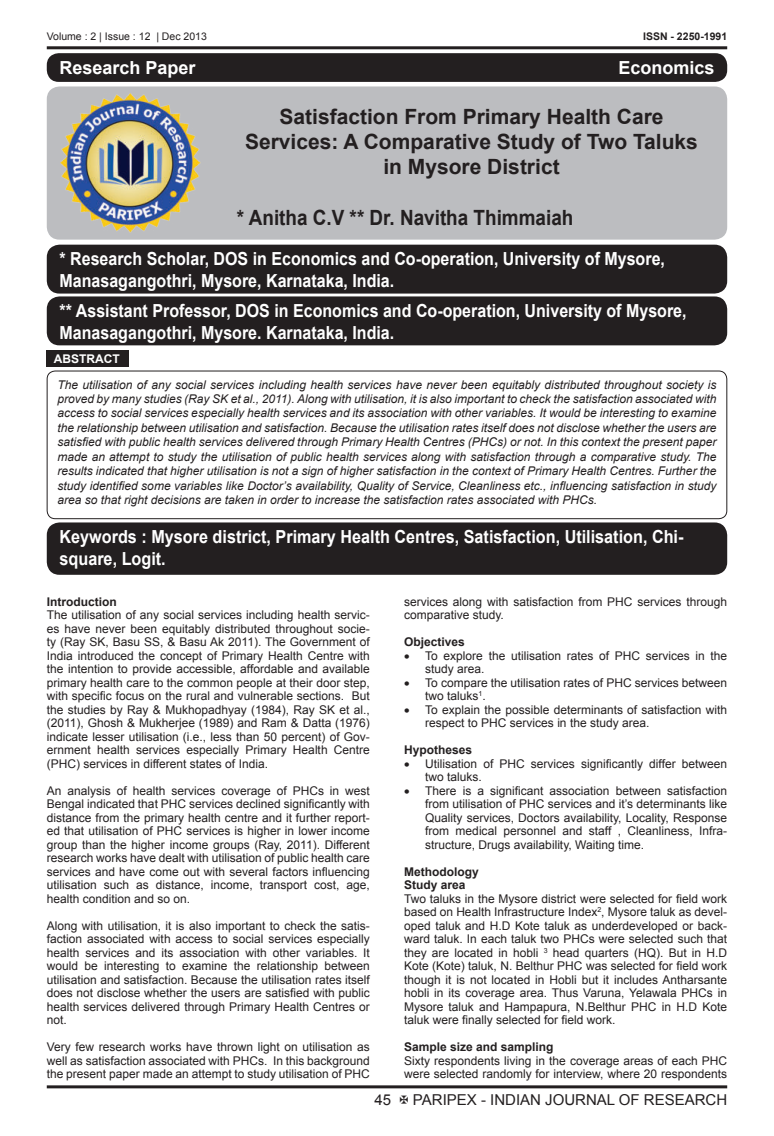
<style>
.page{position:relative;width:774px;height:1136px;background:#fff}
.page>*{position:absolute;margin:0;border:0;box-sizing:border-box;transform-origin:0 0}
.t1{font:700 21px/25.2px "Arial";color:#231f20;text-align:center}
.t2{font:700 21px "Arial";color:#231f20;scale:.9 1}
.t3{font:700 18px/21.6px "Arial";color:#fff;scale:.89 1}
.t4{font:700 18px/21.6px "Arial";color:#fff;scale:.9 1}
.t5{font:700 18px "Arial";color:#fff}
.t6{font:15px "Arial";color:#231f20}
.t7{font:12px/13.5px "Arial";color:#231f20;text-align:justify}
.t8{font:italic 12px/14.4px "Arial";color:#231f20;text-align:justify}
.t9{font:700 12px/13.5px "Arial";color:#231f20}
.t10{font:700 12px "Arial";color:#fff}
.t11{font:10.5px "Arial";color:#231f20}
.t12{font:700 10.5px "Arial";color:#231f20}
</style>
<div class="page">
<hr style="left:47px;top:46px;width:680px;height:3px;background:#231f20">
<hr style="left:47px;top:1085px;width:680px;height:3px;background:#231f20">
<div style="left:47px;top:86px;width:680px;height:153px;background:#bcbdc0;border-radius:13px"></div>
<div style="left:47px;top:53px;width:680px;height:29px;background:#231f20;border-radius:12px"></div>
<img style="left:61px;top:93px;width:139px;height:140px">
<div style="left:47px;top:244px;width:680px;height:49px;background:#231f20;border-radius:13px"></div>
<div style="left:47px;top:296px;width:680px;height:49px;background:#231f20;border-radius:13px"></div>
<div style="left:47px;top:370px;width:680px;height:149px;border:1px solid #231f20;border-radius:8px"></div>
<div style="left:47px;top:350px;width:82px;height:17px;background:#231f20"></div>
<div style="left:47px;top:522px;width:680px;height:52px;background:#231f20;border-radius:13px"></div>
<p class="t11" style="left:47px;top:33px;width:162px">Volume : 2 | Issue : 12 | Dec 2013</p>
<p class="t12" style="left:643px;top:33px;width:86px">ISSN - 2250-1991</p>
<h2 class="t5" style="left:60px;top:61px;width:138px">Research Paper</h2>
<h2 class="t5" style="left:618px;top:61px;width:98px">Economics</h2>
<h1 class="t1" style="left:245px;top:106px;width:454px">Satisfaction From Primary Health Care<br>Services: A Comparative Study of Two Taluks in Mysore District</h1>
<h1 class="t2" style="left:237px;top:209px;width:375px">* Anitha C.V ** Dr. Navitha Thimmaiah</h1>
<h2 class="t3" style="left:60px;top:249px;width:682px">* Research Scholar, DOS in Economics and Co-operation, University of Mysore,<br>Manasagangothri, Mysore, Karnataka, India.</h2>
<h2 class="t3" style="left:60px;top:301px;width:706px">** Assistant Professor, DOS in Economics and Co-operation, University of Mysore,<br>Manasagangothri, Mysore. Karnataka, India.</h2>
<p class="t10" style="left:54px;top:354px;width:67px">ABSTRACT</p>
<p class="t8" style="left:57px;top:378px;width:661px">The utilisation of any social services including health services have never been equitably distributed throughout society is proved by many studies (Ray SK et al., 2011). Along with utilisation, it is also important to check the satisfaction associated with access to social services especially health services and its association with other variables. It would be interesting to examine the relationship between utilisation and satisfaction. Because the utilisation rates itself does not disclose whether the users are satisfied with public health services delivered through Primary Health Centres (PHCs) or not. In this context the present paper made an attempt to study the utilisation of public health services along with satisfaction through a comparative study. The results indicated that higher utilisation is not a sign of higher satisfaction in the context of Primary Health Centres. Further the study identified some variables like Doctor’s availability, Quality of Service, Cleanliness etc., influencing satisfaction in study area so that right decisions are taken in order to increase the satisfaction rates associated with PHCs.</p>
<h2 class="t4" style="left:60px;top:527px;width:695px">Keywords : Mysore district, Primary Health Centres, Satisfaction, Utilisation, Chi&shy;square, Logit.</h2>
<p class="t9" style="left:47px;top:595px;width:71px">Introduction</p>
<p class="t7" style="left:47px;top:609px;width:325px">The utilisation of any social services including health servic&shy;es have never been equitably distributed throughout socie&shy;ty (Ray SK, Basu SS, &amp; Basu Ak 2011). The Government of India introduced the concept of Primary Health Centre with the intention to provide accessible, affordable and available primary health care to the common people at their door step, with specific focus on the rural and vulnerable sections. But the studies by Ray &amp; Mukhopadhyay (1984), Ray SK et al., (2011), Ghosh &amp; Mukherjee (1989) and Ram &amp; Datta (1976) indicate lesser utilisation (i.e., less than 50 percent) of Gov&shy;ernment health services especially Primary Health Centre (PHC) services in different states of India.</p>
<p class="t7" style="left:47px;top:784px;width:325px">An analysis of health services coverage of PHCs in west Bengal indicated that PHC services declined significantly with distance from the primary health centre and it further report&shy;ed that utilisation of PHC services is higher in lower income group than the higher income groups (Ray, 2011). Different research works have dealt with utilisation of public health care services and have come out with several factors influencing utilisation such as distance, income, transport cost, age, health condition and so on.</p>
<p class="t7" style="left:47px;top:919px;width:325px">Along with utilisation, it is also important to check the satis&shy;faction associated with access to social services especially health services and its association with other variables. It would be interesting to examine the relationship between utilisation and satisfaction. Because the utilisation rates itself does not disclose whether the users are satisfied with public health services delivered through Primary Health Centres or not.</p>
<p class="t7" style="left:47px;top:1041px;width:325px">Very few research works have thrown light on utilisation as well as satisfaction associated with PHCs. In this background the present paper made an attempt to study utilisation of PHC</p>
<p class="t7" style="left:404px;top:595px;width:325px">services along with satisfaction from PHC services through comparative study.</p>
<p class="t9" style="left:404px;top:636px;width:62px">Objectives</p>
<p class="t7" style="left:425px;top:649px;width:303px;text-indent:-21px">• To explore the utilisation rates of PHC services in the study area.</p>
<p class="t7" style="left:425px;top:676px;width:303px;text-indent:-21px">• To compare the utilisation rates of PHC services between two taluks<sup>1</sup>.</p>
<p class="t7" style="left:425px;top:703px;width:303px;text-indent:-21px">• To explain the possible determinants of satisfaction with respect to PHC services in the study area.</p>
<p class="t9" style="left:404px;top:744px;width:70px">Hypotheses</p>
<p class="t7" style="left:425px;top:756px;width:303px;text-indent:-21px">• Utilisation of PHC services significantly differ between two taluks.</p>
<p class="t7" style="left:425px;top:783px;width:303px;text-indent:-21px">• There is a significant association between satisfaction from utilisation of PHC services and it’s determinants like Quality services, Doctors availability, Locality, Response from medical personnel and staff , Cleanliness, Infra&shy;structure, Drugs availability, Waiting time.</p>
<p class="t9" style="left:404px;top:865px;width:76px">Methodology<br>Study area</p>
<p class="t7" style="left:404px;top:891px;width:325px">Two taluks in the Mysore district were selected for field work based on Health Infrastructure Index<sup>2</sup>, Mysore taluk as devel&shy;oped taluk and H.D Kote taluk as underdeveloped or back&shy;ward taluk. In each taluk two PHCs were selected such that they are located in hobli <sup>3</sup> head quarters (HQ). But in H.D Kote (Kote) taluk, N. Belthur PHC was selected for field work though it is not located in Hobli but it includes Antharsante hobli in its coverage area. Thus Varuna, Yelawala PHCs in Mysore taluk and Hampapura, N.Belthur PHC in H.D Kote taluk were finally selected for field work.</p>
<p class="t9" style="left:404px;top:1041px;width:151px">Sample size and sampling</p>
<p class="t7" style="left:404px;top:1054px;width:325px">Sixty respondents living in the coverage areas of each PHC were selected randomly for interview, where 20 respondents</p>
<p class="t6" style="left:375px;top:1093px;width:18px">45</p>
<p class="t6" style="left:413px;top:1093px;width:316px">PARIPEX - INDIAN JOURNAL OF RESEARCH</p>
</div>
